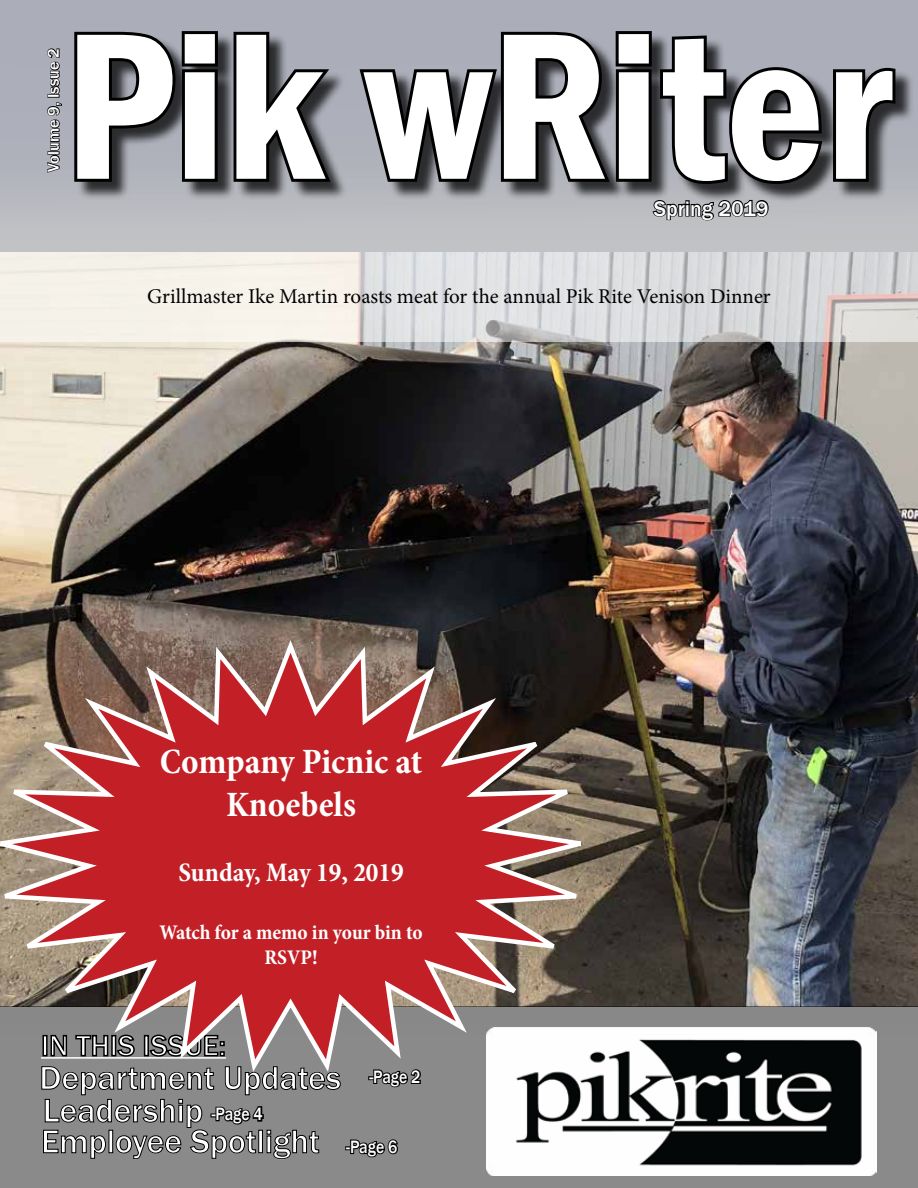
<style>
.page{position:relative;width:918px;height:1188px;background:#fff}
.page>*{position:absolute;margin:0;border:0;box-sizing:border-box;transform-origin:0 0}
.t1{font:600 condensed 216px "Franklin Gothic";color:#fff}
.t2{font:700 condensed 36px/43.2px "Minion Pro";color:#fff;text-align:center}
.t3{font:500 33.75px "Franklin Gothic";color:#fff}
.t4{font:500 30px "Franklin Gothic";color:#fff}
.t5{font:700 condensed 27px "Minion Pro";color:#fff}
.t6{font:500 21.6px "Franklin Gothic";color:#fff}
.t7{font:21px "Minion Pro";color:#000}
.t8{font:700 condensed 21px/25.2px "Minion Pro";letter-spacing:-.005em;color:#fff;text-align:center}
.t9{font:500 18.45px "Franklin Gothic";color:#fff;scale:.85 1}
.t10{font:500 16.2px "Franklin Gothic";color:#fff}
</style>
<div class="page">
<div style="left:0;top:0;width:918px;height:1118px;background:linear-gradient(to right,#b6b8be,#b8babf)"></div>
<svg style="left:46px;top:102px;width:17px;height:72px"></svg>
<div style="left:47px;top:94px;width:13px;height:4px;border:1px solid #000"></div>
<svg style="left:46px;top:47px;width:15px;height:49px"></svg>
<img style="left:0;top:342px;width:918px;height:665px">
<div style="left:77px;top:33px;width:837px;height:170px;background:#000;opacity:.75"></div>
<svg style="left:71px;top:28px;width:150px;height:157px;background:#494a4e"></svg>
<svg style="left:231px;top:29px;width:104px;height:156px;background:#4d4e53"></svg>
<svg style="left:356px;top:28px;width:542px;height:160px;background:#525358"></svg>
<svg style="left:651px;top:199px;width:119px;height:22px;background:#666668"></svg>
<div style="left:0;top:1007px;width:918px;height:181px;background:#8a8a8a"></div>
<svg style="left:41px;top:1078px;width:380px;height:81px"></svg>
<img style="left:486px;top:1027px;width:391px;height:148px">
<svg style="left:0;top:641px;width:603px;height:437px"></svg>
<svg style="left:0;top:252px;width:918px;height:90px;background:#e3e2df"></svg>
<p class="t10" style="left:43px;top:172px;width:125px;rotate:-90deg">Volume 9, Issue 2</p>
<h1 class="t1" style="left:64px;top:-38px;width:829px">Pik wRiter</h1>
<p class="t6" style="left:654px;top:195px;width:116px">Spring 2019</p>
<p class="t7" style="left:147px;top:282px;width:625px">Grillmaster Ike Martin roasts meat for the annual Pik Rite Venison Dinner</p>
<h2 class="t2" style="left:160px;top:740px;width:264px">Company Picnic at<br>Knoebels</h2>
<p class="t5" style="left:179px;top:854px;width:227px">Sunday, May 19, 2019</p>
<p class="t8" style="left:160px;top:919px;width:265px">Watch for a memo in your bin to<br>RSVP!</p>
<h3 class="t4" style="left:41px;top:1027px;width:186px">IN THIS ISSUE:</h3>
<h3 class="t3" style="left:39px;top:1057px;width:303px">Department Updates</h3>
<h3 class="t3" style="left:43px;top:1090px;width:162px">Leadership</h3>
<p class="t9" style="left:212px;top:1103px;width:62px">-Page 4</p>
<p class="t9" style="left:369px;top:1065px;width:62px">-Page 2</p>
<h3 class="t3" style="left:41px;top:1121px;width:280px">Employee Spotlight</h3>
<p class="t9" style="left:346px;top:1135px;width:62px">-Page 6</p>
</div>
